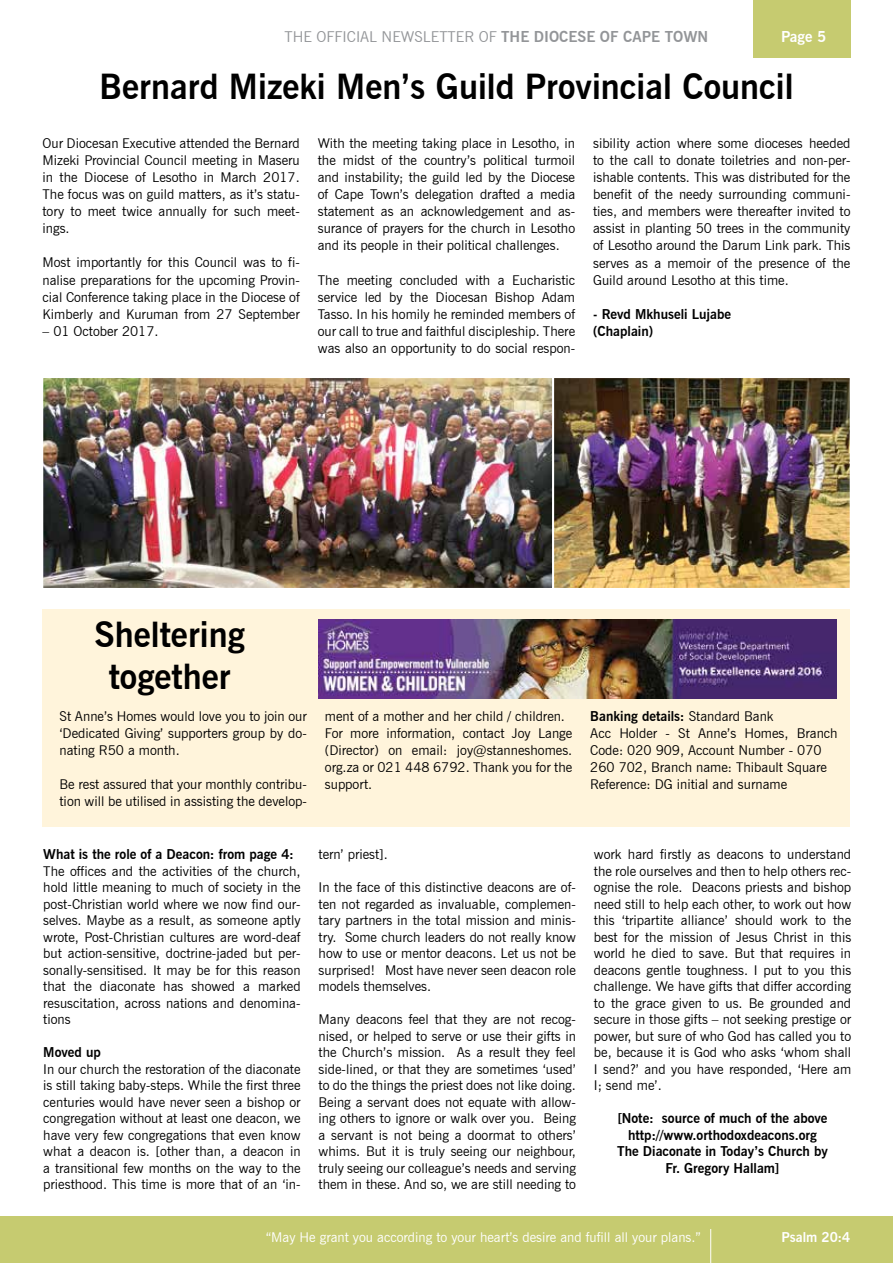
<style>
.page{position:relative;width:893px;height:1263px;background:#fff}
.page>*{position:absolute;margin:0;border:0;box-sizing:border-box;transform-origin:0 0}
.t1{font:700 34.5px/41.4px "News Gothic BT";color:#000;text-align:center}
.t2{font:15px "News Gothic BT";color:#939598}
.t3{font:700 15px "News Gothic BT";color:#fff}
.t4{font:13.5px/16.5px "News Gothic BT";color:#000;text-align:justify}
.t5{font:700 13.5px/16.5px "News Gothic BT";color:#000}
.t6{font:13.5px "News Gothic BT";color:#fff}
.t7{font:700 13.5px "News Gothic BT";color:#fff}
.s1{font-weight:700}
</style>
<div class="page">
<div style="left:753px;top:0;width:97px;height:57px;background:#c6cb70"></div>
<div style="left:0;top:1216px;width:893px;height:47px;background:#c6cb70"></div>
<hr style="left:710px;top:1229px;width:1px;height:34px;background:#fff">
<img style="left:45px;top:380px;width:803px;height:206px">
<div style="left:42px;top:377px;width:512px;height:212px;border:2px solid #fff"></div>
<div style="left:553px;top:377px;width:298px;height:212px;border:2px solid #fff"></div>
<div style="left:43px;top:609px;width:807px;height:217px;background:#fff4db"></div>
<img style="left:319px;top:620px;width:517px;height:79px">
<p class="t2" style="left:285px;top:27px;width:425px">THE OFFICIAL NEWSLETTER OF <span class="s1">THE DIOCESE OF CAPE TOWN</span></p>
<p class="t3" style="left:781px;top:27px;width:47px">Page 5</p>
<h1 class="t1" style="left:99px;top:66px;width:696px">Bernard Mizeki Men’s Guild Provincial Council</h1>
<p class="t4" style="left:43px;top:134px;width:259px;line-height:17.1px">Our Diocesan Executive attended the Bernard Mizeki Provincial Council meeting in Maseru in the Diocese of Lesotho in March 2017.<br>The focus was on guild matters, as it’s statu&shy;tory to meet twice annually for such meet&shy;ings.</p>
<p class="t4" style="left:43px;top:254px;width:259px;line-height:17.1px">Most importantly for this Council was to fi&shy;nalise preparations for the upcoming Provin&shy;cial Conference taking place in the Diocese of Kimberly and Kuruman from 27 September</p>
<p class="t4" style="left:43px;top:323px;width:118px">– 01 October 2017.</p>
<p class="t4" style="left:318px;top:134px;width:259px;line-height:17.1px">With the meeting taking place in Lesotho, in the midst of the country’s political turmoil and instability; the guild led by the Diocese of Cape Town’s delegation drafted a media statement as an acknowledgement and as&shy;surance of prayers for the church in Lesotho and its people in their political challenges.</p>
<p class="t4" style="left:318px;top:271px;width:259px;line-height:17.1px">The meeting concluded with a Eucharistic service led by the Diocesan Bishop Adam Tasso. In his homily he reminded members of our call to true and faithful discipleship. There was also an opportunity to do social respon-</p>
<p class="t4" style="left:593px;top:134px;width:259px;line-height:17.1px">sibility action where some dioceses heeded to the call to donate toiletries and non-per&shy;ishable contents. This was distributed for the benefit of the needy surrounding communi&shy;ties, and members were thereafter invited to assist in planting 50 trees in the community of Lesotho around the Darum Link park. This serves as a memoir of the presence of the Guild around Lesotho at this time.</p>
<p class="t5" style="left:593px;top:305px;width:140px;line-height:17.1px">- Revd Mkhuseli Lujabe (Chaplain)</p>
<h1 class="t1" style="left:95px;top:614px;width:152px">Sheltering together</h1>
<p class="t4" style="left:60px;top:707px;width:249px;line-height:17.1px">St Anne’s Homes would love you to join our ‘Dedicated Giving’ supporters group by do&shy;nating R50 a month.</p>
<p class="t4" style="left:60px;top:776px;width:249px;line-height:17.1px">Be rest assured that your monthly contribu&shy;tion will be utilised in assisting the develop-</p>
<p class="t4" style="left:325px;top:707px;width:249px;line-height:17.1px;text-align:left">ment of a mother and her child / children.<br>For more information, contact Joy Lange (Director) on email: joy@stanneshomes. org.za or 021 448 6792. Thank you for the support.</p>
<p class="t4" style="left:590px;top:707px;width:249px;line-height:17.1px;text-align:left"><span class="s1">Banking details:</span> Standard Bank<br>Acc Holder - St Anne’s Homes, Branch Code: 020 909, Account Number - 070<br>260 702, Branch name: Thibault Square Reference: DG initial and surname</p>
<p class="t5" style="left:43px;top:846px;width:252px">What is the role of a Deacon: from page 4:</p>
<p class="t4" style="left:43px;top:863px;width:259px">The offices and the activities of the church, hold little meaning to much of society in the post-Christian world where we now find our&shy;selves. Maybe as a result, as someone aptly wrote, Post-Christian cultures are word-deaf but action-sensitive, doctrine-jaded but per&shy;sonally-sensitised. It may be for this reason that the diaconate has showed a marked resuscitation, across nations and denomina&shy;tions</p>
<p class="t5" style="left:43px;top:1044px;width:59px">Moved up</p>
<p class="t4" style="left:43px;top:1061px;width:259px">In our church the restoration of the diaconate is still taking baby-steps. While the first three centuries would have never seen a bishop or congregation without at least one deacon, we have very few congregations that even know what a deacon is. [other than, a deacon in a transitional few months on the way to the priesthood. This time is more that of an ‘in-</p>
<p class="t4" style="left:319px;top:846px;width:71px">tern’ priest].</p>
<p class="t4" style="left:319px;top:879px;width:259px">In the face of this distinctive deacons are of&shy;ten not regarded as invaluable, complemen&shy;tary partners in the total mission and minis&shy;try. Some church leaders do not really know how to use or mentor deacons. Let us not be surprised! Most have never seen deacon role models themselves.</p>
<p class="t4" style="left:319px;top:1011px;width:259px">Many deacons feel that they are not recog&shy;nised, or helped to serve or use their gifts in the Church’s mission. As a result they feel side-lined, or that they are sometimes ‘used’ to do the things the priest does not like doing.<br>Being a servant does not equate with allow&shy;ing others to ignore or walk over you. Being a servant is not being a doormat to others’ whims. But it is truly seeing our neighbour, truly seeing our colleague’s needs and serving them in these. And so, we are still needing to</p>
<p class="t4" style="left:594px;top:846px;width:259px">work hard firstly as deacons to understand the role ourselves and then to help others rec&shy;ognise the role. Deacons priests and bishop need still to help each other, to work out how this ‘tripartite alliance’ should work to the best for the mission of Jesus Christ in this world he died to save. But that requires in deacons gentle toughness. I put to you this challenge. We have gifts that differ according to the grace given to us. Be grounded and secure in those gifts – not seeking prestige or power, but sure of who God has called you to be, because it is God who asks ‘whom shall I send?’ and you have responded, ‘Here am I; send me’.</p>
<p class="t5" style="left:617px;top:1110px;width:212px;text-align:center">[Note: source of much of the above http://www.orthodoxdeacons.org<br>The Diaconate in Today’s Church by<br>Fr. Gregory Hallam]</p>
<p class="t6" style="left:266px;top:1229px;width:437px">“May He grant you according to your heart’s desire and fufill all your plans.”</p>
<p class="t7" style="left:782px;top:1228px;width:70px">Psalm 20:4</p>
</div>
